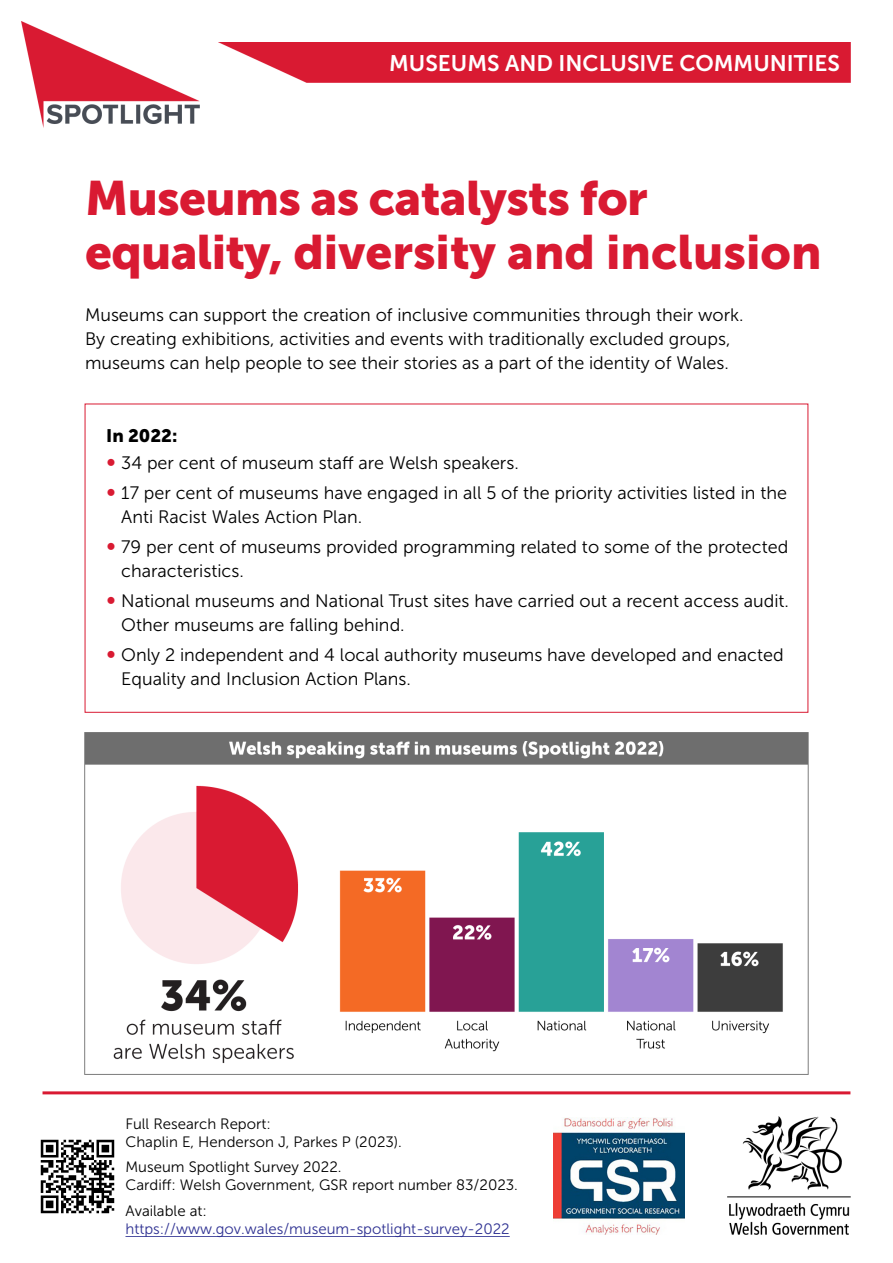
<style>
.page{position:relative;width:893px;height:1263px;background:#fff}
.page>*{position:absolute;margin:0;border:0;box-sizing:border-box;transform-origin:0 0}
.t1{font:48px/54px "Museo Sans 900";letter-spacing:-.015em;color:#d91a32}
.t2{font:22.5px "Museo Sans 700";color:#fff}
.t3{font:18px/24px "Museo Sans 300";color:#000}
.t4{font:18px "Museo Sans 900";color:#000}
.t5{font:15px/18px "Museo Sans 300";color:#000}
.t6{font:15px/18px "Museo Sans 300";color:#2e3192}
.s1{color:#000}
</style>
<div class="page">
<img style="left:218px;top:42px;width:633px;height:40px">
<img style="left:21px;top:21px;width:178px;height:107px">
<img style="left:727px;top:1117px;width:124px;height:117px">
<hr style="left:43px;top:1091px;width:807px;height:3px;background:#d91a32">
<img style="left:84px;top:733px;width:725px;height:341px">
<img style="left:40px;top:1139px;width:75px;height:75px">
<img style="left:553px;top:1118px;width:132px;height:116px">
<hr style="left:125px;top:1236px;width:385px;height:1px;background:#2e3192">
<p class="t2" style="left:389px;top:51px;width:452px">MUSEUMS AND INCLUSIVE COMMUNITIES</p>
<h1 class="t1" style="left:85px;top:171px;width:738px">Museums as catalysts for equality, diversity and inclusion</h1>
<p class="t3" style="left:85px;top:303px;width:660px">Museums can support the creation of inclusive communities through their work.<br>By creating exhibitions, activities and events with traditionally excluded groups, museums can help people to see their stories as a part of the identity of Wales.</p>
<p class="t4" style="left:106px;top:426px;width:73px">In 2022:</p>
<p class="t3" style="left:121px;top:451px;width:399px">34 per cent of museum staff are Welsh speakers.</p>
<p class="t3" style="left:121px;top:481px;width:667px">17 per cent of museums have engaged in all 5 of the priority activities listed in the<br>Anti Racist Wales Action Plan.</p>
<p class="t3" style="left:121px;top:535px;width:668px">79 per cent of museums provided programming related to some of the protected characteristics.</p>
<p class="t3" style="left:121px;top:589px;width:669px">National museums and National Trust sites have carried out a recent access audit.<br>Other museums are falling behind.</p>
<p class="t3" style="left:121px;top:643px;width:664px">Only 2 independent and 4 local authority museums have developed and enacted<br>Equality and Inclusion Action Plans.</p>
<p class="t5" style="left:125px;top:1115px;width:278px">Full Research Report:<br>Chaplin E, Henderson J, Parkes P (2023).</p>
<p class="t5" style="left:125px;top:1158px;width:394px">Museum Spotlight Survey 2022.<br>Cardiff: Welsh Government, GSR report number 83/2023.</p>
<p class="t6" style="left:125px;top:1202px;width:386px"><span class="s1">Available at: </span>https://www.gov.wales/museum-spotlight-survey-2022</p>
</div>
